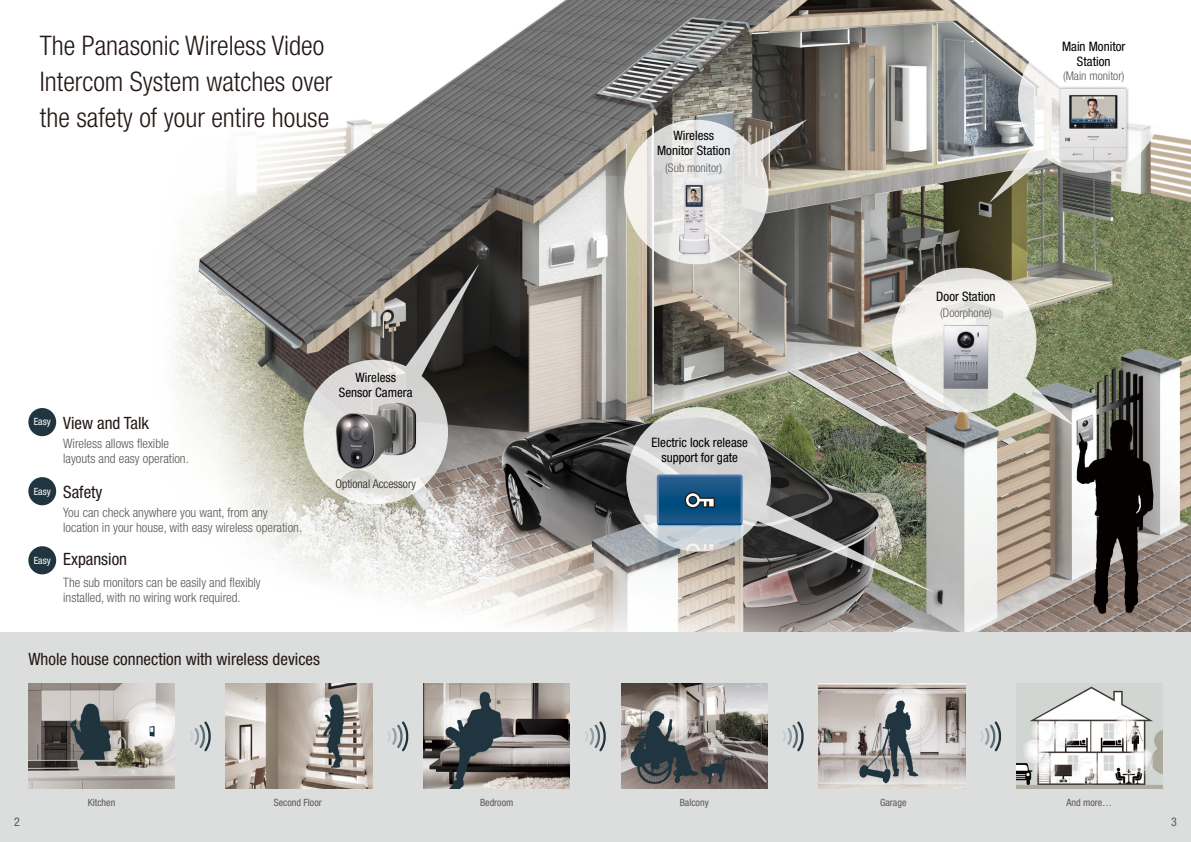
<style>
.page{position:relative;width:1191px;height:842px;background:#fff}
.page>*{position:absolute;margin:0;border:0;box-sizing:border-box;transform-origin:0 0}
.t1{font:300 condensed 27px/36px "Helvetica Neue LT Std";color:#231916}
.t2{font:condensed 17px "Helvetica Neue LT Std";color:#231916}
.t3{font:300 condensed 13px/15px "Helvetica Neue LT Std";color:#595857}
.t4{font:condensed 13px/15px "Helvetica Neue LT Std";color:#000;text-align:center}
.t5{font:300 condensed 12px "Helvetica Neue LT Std";color:#595857}
.t6{font:300 condensed 12px "Helvetica Neue LT Std";color:#231916}
.t7{font:condensed 12px "Helvetica Neue LT Std";color:#595857}
.t8{font:condensed 10px "Helvetica Neue LT Std";color:#595857}
.t9{font:condensed 10px "Helvetica Neue LT Std";color:#fff}
</style>
<div class="page">
<img style="left:172px;top:0;width:1019px;height:632px">
<div style="left:0;top:632px;width:1191px;height:210px;background:#dcdddd"></div>
<svg style="left:614px;top:111px;width:193px;height:163px;background:#b2b0ab"></svg>
<svg style="left:616px;top:397px;width:319px;height:196px;background:#85877c"></svg>
<svg style="left:293px;top:264px;width:186px;height:250px;background:#87847f"></svg>
<svg style="left:989px;top:21px;width:180px;height:182px"></svg>
<svg style="left:883px;top:259px;width:191px;height:167px;background:#b6b5a8"></svg>
<img style="left:676px;top:176px;width:35px;height:155px">
<img style="left:942px;top:323px;width:47px;height:133px">
<div style="left:1057px;top:86px;width:72px;height:110px;background:#231916;opacity:.5"></div>
<img style="left:1059px;top:87px;width:68px;height:149px">
<img style="left:333px;top:401px;width:85px;height:143px">
<svg style="left:657px;top:474px;width:85px;height:102px;background:#708da2"></svg>
<div style="left:28px;top:408px;width:28px;height:28px;background:#20353f;border-radius:50%"></div>
<div style="left:28px;top:477px;width:28px;height:28px;background:#20353f;border-radius:50%"></div>
<div style="left:28px;top:546px;width:28px;height:28px;background:#20353f;border-radius:50%"></div>
<img style="left:423px;top:684px;width:147px;height:105px">
<img style="left:226px;top:684px;width:146px;height:105px">
<img style="left:28px;top:684px;width:147px;height:105px">
<img style="left:621px;top:684px;width:146px;height:105px">
<img style="left:818px;top:684px;width:147px;height:105px">
<img style="left:1016px;top:684px;width:146px;height:105px">
<svg style="left:190px;top:721px;width:21px;height:30px"></svg>
<svg style="left:387px;top:721px;width:21px;height:30px"></svg>
<svg style="left:585px;top:721px;width:21px;height:30px"></svg>
<svg style="left:783px;top:721px;width:21px;height:30px"></svg>
<svg style="left:980px;top:721px;width:21px;height:30px"></svg>
<h1 class="t1" style="left:40px;top:27px;width:294px">The Panasonic Wireless Video<br>Intercom System watches over the safety of your entire house</h1>
<h2 class="t2" style="left:34px;top:413px;width:117px"><sup>Easy</sup> View and Talk</h2>
<p class="t9" style="left:34px;top:485px;width:19px">Easy</p>
<p class="t9" style="left:34px;top:554px;width:19px">Easy</p>
<p class="t3" style="left:63px;top:436px;width:127px">Wireless allows flexible layouts and easy operation.</p>
<h2 class="t2" style="left:63px;top:482px;width:41px">Safety</h2>
<p class="t3" style="left:63px;top:505px;width:240px">You can check anywhere you want, from any location in your house, with easy wireless operation.</p>
<h2 class="t2" style="left:63px;top:549px;width:65px">Expansion</h2>
<p class="t3" style="left:63px;top:575px;width:199px">The sub monitors can be easily and flexibly installed, with no wiring work required.</p>
<p class="t4" style="left:339px;top:370px;width:75px">Wireless<br>Sensor Camera</p>
<p class="t6" style="left:335px;top:477px;width:82px">Optional Accessory</p>
<h2 class="t2" style="left:28px;top:649px;width:293px">Whole house connection with wireless devices</h2>
<p class="t4" style="left:657px;top:128px;width:75px">Wireless<br>Monitor Station</p>
<p class="t5" style="left:665px;top:161px;width:58px">(Sub monitor)</p>
<p class="t4" style="left:651px;top:435px;width:98px">Electric lock release support for gate</p>
<p class="t4" style="left:1062px;top:39px;width:65px">Main Monitor<br>Station</p>
<p class="t5" style="left:1063px;top:69px;width:63px">(Main monitor)</p>
<p class="t4" style="left:936px;top:289px;width:61px">Door Station</p>
<p class="t5" style="left:940px;top:306px;width:53px">(Doorphone)</p>
<p class="t7" style="left:14px;top:814px;width:7px">2</p>
<p class="t8" style="left:88px;top:797px;width:29px">Kitchen</p>
<p class="t8" style="left:274px;top:797px;width:50px">Second Floor</p>
<p class="t8" style="left:480px;top:797px;width:35px">Bedroom</p>
<p class="t8" style="left:679px;top:797px;width:31px">Balcony</p>
<p class="t8" style="left:880px;top:797px;width:28px">Garage</p>
<p class="t8" style="left:1066px;top:797px;width:47px">And more…</p>
<p class="t7" style="left:1171px;top:814px;width:7px">3</p>
</div>
